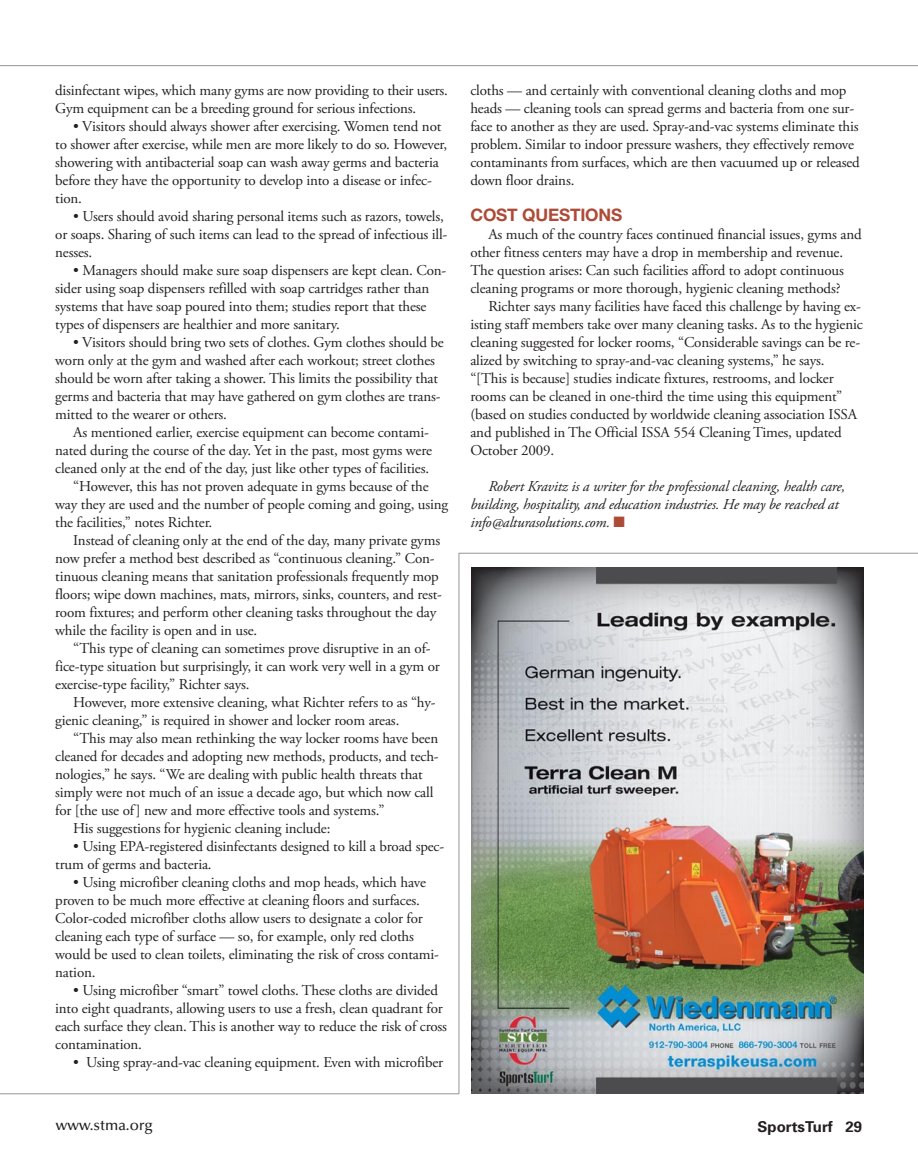
<style>
.page{position:relative;width:918px;height:1175px;background:#fff}
.page>*{position:absolute;margin:0;border:0;box-sizing:border-box;transform-origin:0 0}
.t1{font:700 17.25px "Helvetica Neue";letter-spacing:-.01em;color:#ad4b37}
.t2{font:15px/18px "Adobe Garamond Pro";letter-spacing:-.01em;color:#231f20}
.t3{font:italic 15px/18px "Adobe Garamond Pro";letter-spacing:-.01em;color:#231f20}
.t4{font:500 15px "Optima";color:#231f20}
.t5{font:700 15px "Univers";color:#231f20}
.s1{color:#ad4b37}
</style>
<div class="page">
<hr style="left:0;top:65px;width:918px;height:1px;background:#939598">
<hr style="left:0;top:1093px;width:459px;height:1px;background:#939598">
<hr style="left:459px;top:553px;width:459px;height:1px;background:#939598">
<hr style="left:459px;top:553px;width:1px;height:540px;background:#939598">
<img style="left:471px;top:567px;width:392px;height:526px">
<p class="t2" style="left:55px;top:83px;width:394px">disinfectant wipes, which many gyms are now providing to their users.<br>Gym equipment can be a breeding ground for serious infections.</p>
<p class="t2" style="left:55px;top:119px;width:394px;text-indent:18px">• Visitors should always shower after exercising. Women tend not to shower after exercise, while men are more likely to do so. However, showering with antibacterial soap can wash away germs and bacteria before they have the opportunity to develop into a disease or infec&shy;tion.</p>
<p class="t2" style="left:55px;top:209px;width:394px;text-indent:18px">• Users should avoid sharing personal items such as razors, towels, or soaps. Sharing of such items can lead to the spread of infectious ill&shy;nesses.</p>
<p class="t2" style="left:55px;top:263px;width:393px;text-indent:18px">• Managers should make sure soap dispensers are kept clean. Con&shy;sider using soap dispensers refilled with soap cartridges rather than systems that have soap poured into them; studies report that these types of dispensers are healthier and more sanitary.</p>
<p class="t2" style="left:73px;top:335px;width:372px">• Visitors should bring two sets of clothes. Gym clothes should be</p>
<p class="t2" style="left:55px;top:353px;width:381px">worn only at the gym and washed after each workout; street clothes</p>
<p class="t2" style="left:55px;top:371px;width:384px">should be worn after taking a shower. This limits the possibility that</p>
<p class="t2" style="left:55px;top:389px;width:387px">germs and bacteria that may have gathered on gym clothes are trans-</p>
<p class="t2" style="left:55px;top:407px;width:173px">mitted to the wearer or others.</p>
<p class="t2" style="left:73px;top:425px;width:357px">As mentioned earlier, exercise equipment can become contami-</p>
<p class="t2" style="left:55px;top:443px;width:378px">nated during the course of the day. Yet in the past, most gyms were</p>
<p class="t2" style="left:55px;top:461px;width:375px">cleaned only at the end of the day, just like other types of facilities.</p>
<p class="t2" style="left:73px;top:479px;width:357px">“However, this has not proven adequate in gyms because of the</p>
<p class="t2" style="left:55px;top:497px;width:395px">way they are used and the number of people coming and going, using</p>
<p class="t2" style="left:55px;top:515px;width:159px">the facilities,” notes Richter.</p>
<p class="t2" style="left:73px;top:533px;width:369px">Instead of cleaning only at the end of the day, many private gyms</p>
<p class="t2" style="left:55px;top:551px;width:381px">now prefer a method best described as “continuous cleaning.” Con-</p>
<p class="t2" style="left:55px;top:569px;width:385px">tinuous cleaning means that sanitation professionals frequently mop</p>
<p class="t2" style="left:55px;top:587px;width:388px">floors; wipe down machines, mats, mirrors, sinks, counters, and rest-</p>
<p class="t2" style="left:55px;top:605px;width:383px">room fixtures; and perform other cleaning tasks throughout the day</p>
<p class="t2" style="left:55px;top:623px;width:204px">while the facility is open and in use.</p>
<p class="t2" style="left:73px;top:641px;width:359px">“This type of cleaning can sometimes prove disruptive in an of-</p>
<p class="t2" style="left:55px;top:659px;width:386px">fice-type situation but surprisingly, it can work very well in a gym or</p>
<p class="t2" style="left:55px;top:677px;width:196px">exercise-type facility,” Richter says.</p>
<p class="t2" style="left:73px;top:695px;width:364px">However, more extensive cleaning, what Richter refers to as “hy-</p>
<p class="t2" style="left:55px;top:713px;width:346px">gienic cleaning,” is required in shower and locker room areas.</p>
<p class="t2" style="left:73px;top:731px;width:367px">“This may also mean rethinking the way locker rooms have been</p>
<p class="t2" style="left:55px;top:749px;width:385px">cleaned for decades and adopting new methods, products, and tech-</p>
<p class="t2" style="left:55px;top:767px;width:369px">nologies,” he says. “We are dealing with public health threats that</p>
<p class="t2" style="left:55px;top:785px;width:380px">simply were not much of an issue a decade ago, but which now call</p>
<p class="t2" style="left:55px;top:803px;width:331px">for [the use of] new and more effective tools and systems.”</p>
<p class="t2" style="left:73px;top:821px;width:259px">His suggestions for hygienic cleaning include:</p>
<p class="t2" style="left:55px;top:839px;width:391px;text-indent:18px">• Using EPA-registered disinfectants designed to kill a broad spec&shy;trum of germs and bacteria.</p>
<p class="t2" style="left:55px;top:875px;width:385px;text-indent:18px">• Using microfiber cleaning cloths and mop heads, which have proven to be much more effective at cleaning floors and surfaces.<br>Color-coded microfiber cloths allow users to designate a color for cleaning each type of surface — so, for example, only red cloths would be used to clean toilets, eliminating the risk of cross contami&shy;nation.</p>
<p class="t2" style="left:55px;top:983px;width:393px;text-indent:18px">• Using microfiber “smart” towel cloths. These cloths are divided into eight quadrants, allowing users to use a fresh, clean quadrant for each surface they clean. This is another way to reduce the risk of cross contamination.</p>
<p class="t2" style="left:73px;top:1055px;width:371px">• Using spray-and-vac cleaning equipment. Even with microfiber</p>
<p class="t2" style="left:470px;top:83px;width:391px">cloths — and certainly with conventional cleaning cloths and mop heads — cleaning tools can spread germs and bacteria from one sur&shy;face to another as they are used. Spray-and-vac systems eliminate this problem. Similar to indoor pressure washers, they effectively remove contaminants from surfaces, which are then vacuumed up or released down floor drains.</p>
<p class="t1" style="left:470px;top:209px;width:153px">COST QUESTIONS</p>
<p class="t2" style="left:488px;top:227px;width:375px">As much of the country faces continued financial issues, gyms and</p>
<p class="t2" style="left:470px;top:245px;width:374px">other fitness centers may have a drop in membership and revenue.</p>
<p class="t2" style="left:470px;top:263px;width:375px">The question arises: Can such facilities afford to adopt continuous</p>
<p class="t2" style="left:470px;top:281px;width:372px">cleaning programs or more thorough, hygienic cleaning methods?</p>
<p class="t2" style="left:488px;top:299px;width:374px">Richter says many facilities have faced this challenge by having ex-</p>
<p class="t2" style="left:470px;top:317px;width:394px">isting staff members take over many cleaning tasks. As to the hygienic</p>
<p class="t2" style="left:470px;top:335px;width:391px">cleaning suggested for locker rooms, “Considerable savings can be re-</p>
<p class="t2" style="left:470px;top:353px;width:356px">alized by switching to spray-and-vac cleaning systems,” he says.</p>
<p class="t2" style="left:470px;top:371px;width:365px">“[This is because] studies indicate fixtures, restrooms, and locker</p>
<p class="t2" style="left:470px;top:389px;width:373px">rooms can be cleaned in one-third the time using this equipment”</p>
<p class="t2" style="left:470px;top:407px;width:388px">(based on studies conducted by worldwide cleaning association ISSA</p>
<p class="t2" style="left:470px;top:425px;width:373px">and published in The Official ISSA 554 Cleaning Times, updated</p>
<p class="t2" style="left:470px;top:443px;width:85px">October 2009.</p>
<p class="t3" style="left:470px;top:477px;width:376px;text-indent:18px">Robert Kravitz is a writer for the professional cleaning, health care, building, hospitality, and education industries. He may be reached at info@alturasolutions.com. <span class="s1">■</span></p>
<p class="t4" style="left:56px;top:1118px;width:99px">www.stma.org</p>
<p class="t5" style="left:758px;top:1121px;width:106px">SportsTurf 29</p>
</div>
